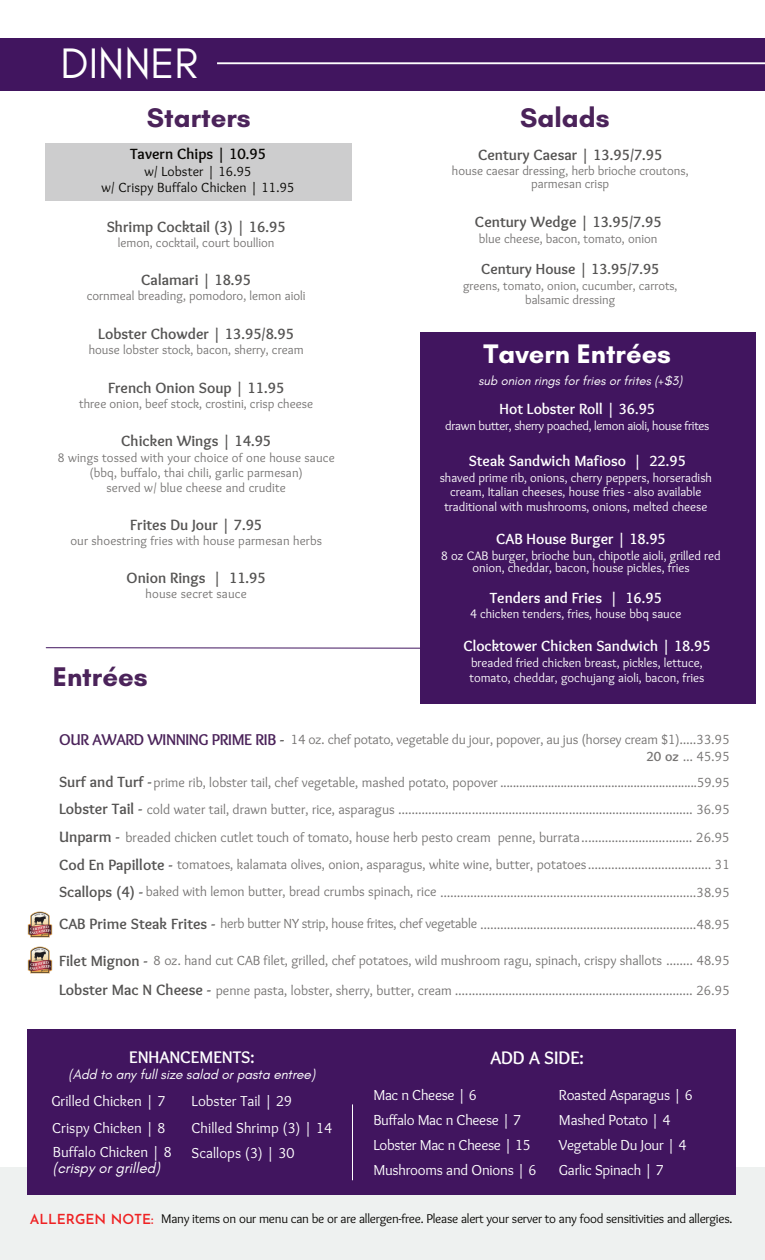
<style>
.page{position:relative;width:765px;height:1260px;background:#fff}
.page>*{position:absolute;margin:0;border:0;box-sizing:border-box;transform-origin:0 0}
.t1{font:43.5px "Glacial Indifference";color:#fff}
.t2{font:700 27.5px "Glacial Indifference";color:#4b235a}
.t3{font:700 27.38px "Glacial Indifference";color:#fff}
.t4{font:700 18.75px "Sukar";letter-spacing:-.005em;color:#fff}
.t5{font:700 17.5px "Sukar";color:#fff}
.t6{font:700 15.5px "Sukar";color:#555453}
.t7{font:700 15.38px "Sukar";color:#555453}
.t8{font:700 15.38px "Sukar";color:#080704}
.t9{font:700 15.25px "Sukar";color:#fff}
.t10{font:700 15.25px "Sukar";color:#555453}
.t11{font:15px/27.4px "Sukar";letter-spacing:-.015em;color:#fff}
.t12{font:italic 15px "Glacial Indifference";color:#fff}
.t13{font:13.88px "Sukar";color:#757372}
.t14{font:13.75px/16.8px "Sukar";color:#757372;text-align:right}
.t15{font:13.75px "Sukar";letter-spacing:-.02em;color:#757372}
.t16{font:13.75px/16px "Sukar";letter-spacing:.01em;color:#080704;text-align:center}
.t17{font:italic 13.75px "Glacial Indifference";letter-spacing:-.005em;color:#fff}
.t18{font:13.12px "Sukar";letter-spacing:-.02em;color:#080704}
.t19{font:12.88px/15px "Sukar";color:#757372;text-align:center}
.t20{font:12.75px/14.9px "Sukar";color:#fff;text-align:center}
.t21{font:12.75px "Sukar";letter-spacing:-.025em;color:#fff}
.t22{font:italic 12.75px "Glacial Indifference";color:#fff}
.t23{font:12.62px/14.2px "Sukar";color:#757372;text-align:center}
.s1{font-weight:700;font-size:16.25px;color:#4b235a}
.s2{font-weight:700;font-size:16.25px;color:#555453}
.s3{font-weight:700}
.s4{font-weight:700;font-size:15.38px;color:#555453}
.s5{font-weight:700;font-size:15.5px;color:#555453}
.s6{font-weight:700;font-size:15.62px;color:#555453}
.s7{font-family:"Josefin Sans";font-weight:600;font-size:13.75px;color:#ee2324}
</style>
<div class="page">
<svg style="left:45px;top:647px;width:375px;height:2px"></svg>
<div style="left:0;top:38px;width:765px;height:53px;background:#41155f"></div>
<hr style="left:217px;top:62px;width:548px;height:2px;background:#fff">
<div style="left:46px;top:143px;width:306px;height:58px;background:#cdcdce"></div>
<div style="left:0;top:1167px;width:765px;height:93px;background:#eef1f0"></div>
<div style="left:420px;top:333px;width:336px;height:371px;background:#41155f"></div>
<img style="left:27px;top:947px;width:26px;height:26px">
<img style="left:27px;top:911px;width:26px;height:27px">
<div style="left:27px;top:1029px;width:709px;height:166px;background:#41155f"></div>
<hr style="left:352px;top:1104px;width:1px;height:76px;background:#fff">
<h1 class="t1" style="left:61px;top:39px;width:139px">DINNER</h1>
<h2 class="t2" style="left:147px;top:101px;width:105px">Starters</h2>
<p class="t8" style="left:130px;top:145px;width:137px">Tavern Chips | 10.95</p>
<p class="t16" style="left:102px;top:165px;width:195px">w/ Lobster | 16.95<br>w/ Crispy Buffalo Chicken | 11.95</p>
<p class="t7" style="left:107px;top:218px;width:180px">Shrimp Cocktail (3) | 16.95</p>
<p class="t19" style="left:118px;top:236px;width:158px">lemon, cocktail, court boullion</p>
<p class="t7" style="left:141px;top:271px;width:111px">Calamari | 18.95</p>
<p class="t19" style="left:87px;top:289px;width:220px">cornmeal breading, pomodoro, lemon aioli</p>
<p class="t7" style="left:98px;top:325px;width:197px">Lobster Chowder | 13.95/8.95</p>
<p class="t19" style="left:89px;top:343px;width:217px">house lobster stock, bacon, sherry, cream</p>
<p class="t7" style="left:108px;top:379px;width:178px">French Onion Soup | 11.95</p>
<p class="t19" style="left:79px;top:397px;width:235px">three onion, beef stock, crostini, crisp cheese</p>
<p class="t7" style="left:121px;top:433px;width:151px">Chicken Wings | 14.95</p>
<p class="t19" style="left:58px;top:451px;width:279px">8 wings tossed with your choice of one house sauce (bbq, buffalo, thai chili, garlic parmesan)<br>served w/ blue cheese and crudite</p>
<p class="t7" style="left:130px;top:516px;width:134px">Frites Du Jour | 7.95</p>
<p class="t19" style="left:70px;top:534px;width:253px">our shoestring fries with house parmesan herbs</p>
<p class="t7" style="left:127px;top:569px;width:141px">Onion Rings | 11.95</p>
<p class="t19" style="left:146px;top:587px;width:103px">house secret sauce</p>
<h2 class="t2" style="left:53px;top:660px;width:96px">Entrées</h2>
<h2 class="t2" style="left:520px;top:101px;width:91px">Salads</h2>
<p class="t7" style="left:478px;top:146px;width:186px">Century Caesar | 13.95/7.95</p>
<p class="t19" style="left:452px;top:166px;width:238px;line-height:12.2px">house caesar dressing, herb brioche croutons, parmesan crisp</p>
<p class="t7" style="left:475px;top:213px;width:188px">Century Wedge | 13.95/7.95</p>
<p class="t19" style="left:479px;top:232px;width:180px">blue cheese, bacon, tomato, onion</p>
<p class="t10" style="left:481px;top:261px;width:180px">Century House | 13.95/7.95</p>
<p class="t23" style="left:463px;top:280px;width:216px">greens, tomato, onion, cucumber, carrots, balsamic dressing</p>
<h3 class="t3" style="left:484px;top:337px;width:189px">Tavern Entrées</h3>
<p class="t9" style="left:500px;top:400px;width:157px">Hot Lobster Roll | 36.95</p>
<p class="t21" style="left:445px;top:418px;width:266px">drawn butter, sherry poached, lemon aioli, house frites</p>
<p class="t9" style="left:469px;top:452px;width:219px">Steak Sandwich Mafioso | 22.95</p>
<p class="t20" style="left:440px;top:471px;width:274px">shaved prime rib, onions, cherry peppers, horseradish cream, Italian cheeses, house fries - also available traditional with mushrooms, onions, melted cheese</p>
<p class="t9" style="left:496px;top:530px;width:171px">CAB House Burger | 18.95</p>
<p class="t20" style="left:441px;top:551px;width:281px;line-height:12.1px">8 oz CAB burger, brioche bun, chipotle aioli, grilled red onion, cheddar, bacon, house pickles, fries</p>
<p class="t9" style="left:490px;top:589px;width:174px">Tenders and Fries | 16.95</p>
<p class="t20" style="left:470px;top:608px;width:213px">4 chicken tenders, fries, house bbq sauce</p>
<p class="t22" style="left:478px;top:374px;width:205px">sub onion rings for fries or frites (+$3)</p>
<p class="t9" style="left:463px;top:637px;width:249px">Clocktower Chicken Sandwich | 18.95</p>
<p class="t20" style="left:470px;top:656px;width:236px;text-align:left">breaded fried chicken breast, pickles, lettuce, tomato, cheddar, gochujang aioli, bacon, fries</p>
<p class="t14" style="left:59px;top:732px;width:672px"><span class="s1">OUR AWARD WINNING PRIME RIB</span> <span class="s2">-</span> 14 oz. chef potato, vegetable du jour, popover, au jus (horsey cream $1).....33.95<br><span class="s3">20 oz</span> ... 45.95</p>
<p class="t14" style="left:59px;top:775px;width:672px"><span class="s4">Surf and Turf -</span> prime rib, lobster tail, chef vegetable, mashed potato, popover ..............................................................59.95</p>
<p class="t13" style="left:59px;top:802px;width:672px"><span class="s5">Lobster Tail -</span> cold water tail, drawn butter, rice, asparagus ........................................................................................ 36.95</p>
<p class="t13" style="left:59px;top:829px;width:672px"><span class="s6">Unparm -</span> breaded chicken cutlet touch of tomato, house herb pesto cream penne, burrata ................................. 26.95</p>
<p class="t14" style="left:59px;top:857px;width:672px"><span class="s4">Cod En Papillote -</span> tomatoes, kalamata olives, onion, asparagus, white wine, butter, potatoes ..................................... 31</p>
<p class="t14" style="left:59px;top:885px;width:672px"><span class="s4">Scallops (4) -</span> baked with lemon butter, bread crumbs spinach, rice .............................................................................38.95</p>
<p class="t15" style="left:59px;top:916px;width:672px"><span class="s4">CAB Prime Steak Frites -</span> herb butter NY strip, house frites, chef vegetable .................................................................48.95</p>
<p class="t14" style="left:59px;top:953px;width:672px"><span class="s4">Filet Mignon -</span> 8 oz. hand cut CAB filet, grilled, chef potatoes, wild mushroom ragu, spinach, crispy shallots ........ 48.95</p>
<p class="t6" style="left:59px;top:981px;width:153px">Lobster Mac N Cheese -</p>
<p class="t13" style="left:216px;top:982px;width:515px">penne pasta, lobster, sherry, butter, cream ....................................................................... 26.95</p>
<p class="t5" style="left:129px;top:1047px;width:127px">ENHANCEMENTS:</p>
<p class="t17" style="left:69px;top:1067px;width:248px">(Add to any full size salad or pasta entree)</p>
<p class="t11" style="left:51px;top:1088px;width:116px">Grilled Chicken | 7<br>Crispy Chicken | 8</p>
<p class="t11" style="left:192px;top:1088px;width:142px">Lobster Tail | 29<br>Chilled Shrimp (3) | 14</p>
<p class="t11" style="left:53px;top:1140px;width:120px">Buffalo Chicken | 8</p>
<p class="t12" style="left:53px;top:1160px;width:109px">(crispy or grilled)</p>
<p class="t11" style="left:192px;top:1140px;width:104px">Scallops (3) | 30</p>
<h3 class="t4" style="left:490px;top:1047px;width:95px">ADD A SIDE:</h3>
<p class="t11" style="left:373px;top:1083px;width:105px">Mac n Cheese | 6</p>
<p class="t11" style="left:373px;top:1109px;width:159px;line-height:24.8px">Buffalo Mac n Cheese | 7<br>Lobster Mac n Cheese | 15</p>
<p class="t11" style="left:559px;top:1084px;width:135px;line-height:24.6px">Roasted Asparagus | 6<br>Mashed Potato | 4</p>
<p class="t11" style="left:559px;top:1132px;width:129px">Vegetable Du Jour | 4</p>
<p class="t11" style="left:373px;top:1157px;width:164px">Mushrooms and Onions | 6</p>
<p class="t11" style="left:559px;top:1157px;width:106px">Garlic Spinach | 7</p>
<p class="t18" style="left:30px;top:1211px;width:704px"><span class="s7">ALLERGEN NOTE:</span> Many items on our menu can be or are allergen-free. Please alert your server to any food sensitivities and allergies.</p>
</div>
